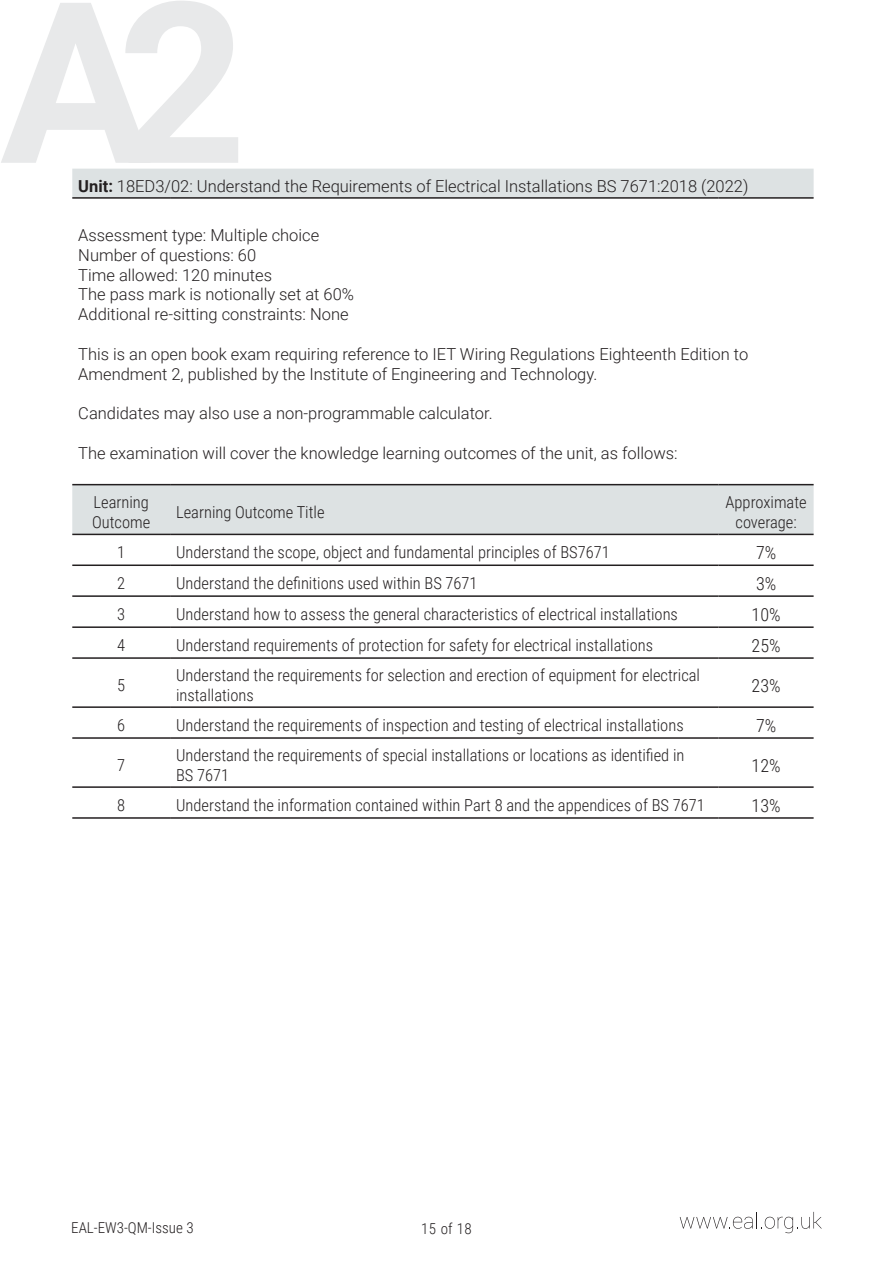
<style>
.page{position:relative;width:893px;height:1263px;background:#fff}
.page>*{position:absolute;margin:0;border:0;box-sizing:border-box;transform-origin:0 0}
.t1{font:700 225px "Roboto";color:#e8e9ea}
.t2{font:300 18px "Roboto Condensed";color:#231f20}
.t3{font:300 16.5px/19.8px "Roboto Condensed";color:#231f20}
.t4{font:300 16.5px/19.8px "Roboto";color:#231f20}
.t5{font:300 15px "Roboto Condensed";color:#231f20}
.s1{font-weight:700}
</style>
<div class="page">
<svg style="left:72px;top:169px;width:742px;height:365px"></svg>
<hr style="left:72px;top:197px;width:98px;height:2px;background:#231f20">
<hr style="left:170px;top:197px;width:549px;height:2px;background:#231f20">
<hr style="left:719px;top:197px;width:95px;height:2px;background:#231f20">
<hr style="left:72px;top:484px;width:98px;height:1px;background:#231f20">
<hr style="left:170px;top:484px;width:549px;height:1px;background:#231f20">
<hr style="left:719px;top:484px;width:95px;height:1px;background:#231f20">
<hr style="left:72px;top:534px;width:98px;height:1px;background:#231f20">
<hr style="left:170px;top:534px;width:549px;height:1px;background:#231f20">
<hr style="left:719px;top:534px;width:95px;height:1px;background:#231f20">
<hr style="left:72px;top:564px;width:98px;height:2px;background:#231f20">
<hr style="left:170px;top:564px;width:549px;height:2px;background:#231f20">
<hr style="left:719px;top:564px;width:95px;height:2px;background:#231f20">
<hr style="left:72px;top:595px;width:98px;height:2px;background:#231f20">
<hr style="left:170px;top:595px;width:549px;height:2px;background:#231f20">
<hr style="left:719px;top:595px;width:95px;height:2px;background:#231f20">
<hr style="left:72px;top:626px;width:98px;height:2px;background:#231f20">
<hr style="left:170px;top:626px;width:549px;height:2px;background:#231f20">
<hr style="left:719px;top:626px;width:95px;height:2px;background:#231f20">
<hr style="left:72px;top:657px;width:98px;height:2px;background:#231f20">
<hr style="left:170px;top:657px;width:549px;height:2px;background:#231f20">
<hr style="left:719px;top:657px;width:95px;height:2px;background:#231f20">
<hr style="left:72px;top:706px;width:98px;height:2px;background:#231f20">
<hr style="left:170px;top:706px;width:549px;height:2px;background:#231f20">
<hr style="left:719px;top:706px;width:95px;height:2px;background:#231f20">
<hr style="left:72px;top:737px;width:98px;height:2px;background:#231f20">
<hr style="left:170px;top:737px;width:549px;height:2px;background:#231f20">
<hr style="left:719px;top:737px;width:95px;height:2px;background:#231f20">
<hr style="left:72px;top:786px;width:98px;height:2px;background:#231f20">
<hr style="left:170px;top:786px;width:549px;height:2px;background:#231f20">
<hr style="left:719px;top:786px;width:95px;height:2px;background:#231f20">
<hr style="left:72px;top:817px;width:98px;height:2px;background:#231f20">
<hr style="left:170px;top:817px;width:549px;height:2px;background:#231f20">
<hr style="left:719px;top:817px;width:95px;height:2px;background:#231f20">
<svg style="left:680px;top:1212px;width:142px;height:21px"></svg>
<p class="t1" style="left:0;top:-75px;width:248px">A2</p>
<p class="t4" style="left:78px;top:176px;width:672px"><span class="s1">Unit:</span> 18ED3/02: Understand the Requirements of Electrical Installations BS 7671:2018 (2022)</p>
<p class="t4" style="left:78px;top:225px;width:242px">Assessment type: Multiple choice</p>
<p class="t4" style="left:78px;top:244px;width:179px">Number of questions: 60</p>
<p class="t4" style="left:78px;top:264px;width:195px">Time allowed: 120 minutes</p>
<p class="t4" style="left:78px;top:284px;width:277px">The pass mark is notionally set at 60%</p>
<p class="t4" style="left:78px;top:304px;width:272px">Additional re-sitting constraints: None</p>
<p class="t4" style="left:78px;top:343px;width:671px">This is an open book exam requiring reference to IET Wiring Regulations Eighteenth Edition to<br>Amendment 2, published by the Institute of Engineering and Technology.</p>
<p class="t4" style="left:78px;top:403px;width:416px">Candidates may also use a non-programmable calculator.</p>
<p class="t4" style="left:78px;top:442px;width:601px">The examination will cover the knowledge learning outcomes of the unit, as follows:</p>
<p class="t3" style="left:92px;top:492px;width:60px">Learning<br>Outcome</p>
<p class="t3" style="left:176px;top:502px;width:150px">Learning Outcome Title</p>
<p class="t3" style="left:726px;top:492px;width:83px;text-align:center">Approximate coverage:</p>
<p class="t3" style="left:117px;top:542px;width:10px">1</p>
<p class="t3" style="left:176px;top:542px;width:435px">Understand the scope, object and fundamental principles of BS7671</p>
<p class="t2" style="left:756px;top:540px;width:22px">7%</p>
<p class="t3" style="left:117px;top:573px;width:10px">2</p>
<p class="t3" style="left:176px;top:573px;width:303px">Understand the definitions used within BS 7671</p>
<p class="t2" style="left:756px;top:571px;width:22px">3%</p>
<p class="t3" style="left:117px;top:604px;width:10px">3</p>
<p class="t3" style="left:176px;top:604px;width:503px">Understand how to assess the general characteristics of electrical installations</p>
<p class="t2" style="left:752px;top:602px;width:30px">10%</p>
<p class="t3" style="left:117px;top:635px;width:10px">4</p>
<p class="t3" style="left:176px;top:635px;width:479px">Understand requirements of protection for safety for electrical installations</p>
<p class="t2" style="left:752px;top:633px;width:30px">25%</p>
<p class="t3" style="left:117px;top:675px;width:10px">5</p>
<p class="t3" style="left:176px;top:665px;width:525px">Understand the requirements for selection and erection of equipment for electrical</p>
<p class="t3" style="left:176px;top:685px;width:79px">installations</p>
<p class="t2" style="left:752px;top:673px;width:30px">23%</p>
<p class="t3" style="left:117px;top:715px;width:10px">6</p>
<p class="t3" style="left:176px;top:715px;width:509px">Understand the requirements of inspection and testing of electrical installations</p>
<p class="t2" style="left:756px;top:713px;width:22px">7%</p>
<p class="t3" style="left:117px;top:755px;width:10px">7</p>
<p class="t3" style="left:176px;top:745px;width:510px">Understand the requirements of special installations or locations as identified in</p>
<p class="t3" style="left:176px;top:765px;width:55px">BS 7671</p>
<p class="t2" style="left:752px;top:753px;width:30px">12%</p>
<p class="t3" style="left:117px;top:795px;width:10px">8</p>
<p class="t3" style="left:176px;top:795px;width:530px">Understand the information contained within Part 8 and the appendices of BS 7671</p>
<p class="t2" style="left:752px;top:793px;width:30px">13%</p>
<p class="t5" style="left:71px;top:1217px;width:124px">EAL-EW3-QM-Issue 3</p>
<p class="t5" style="left:421px;top:1218px;width:52px">15 of 18</p>
</div>
